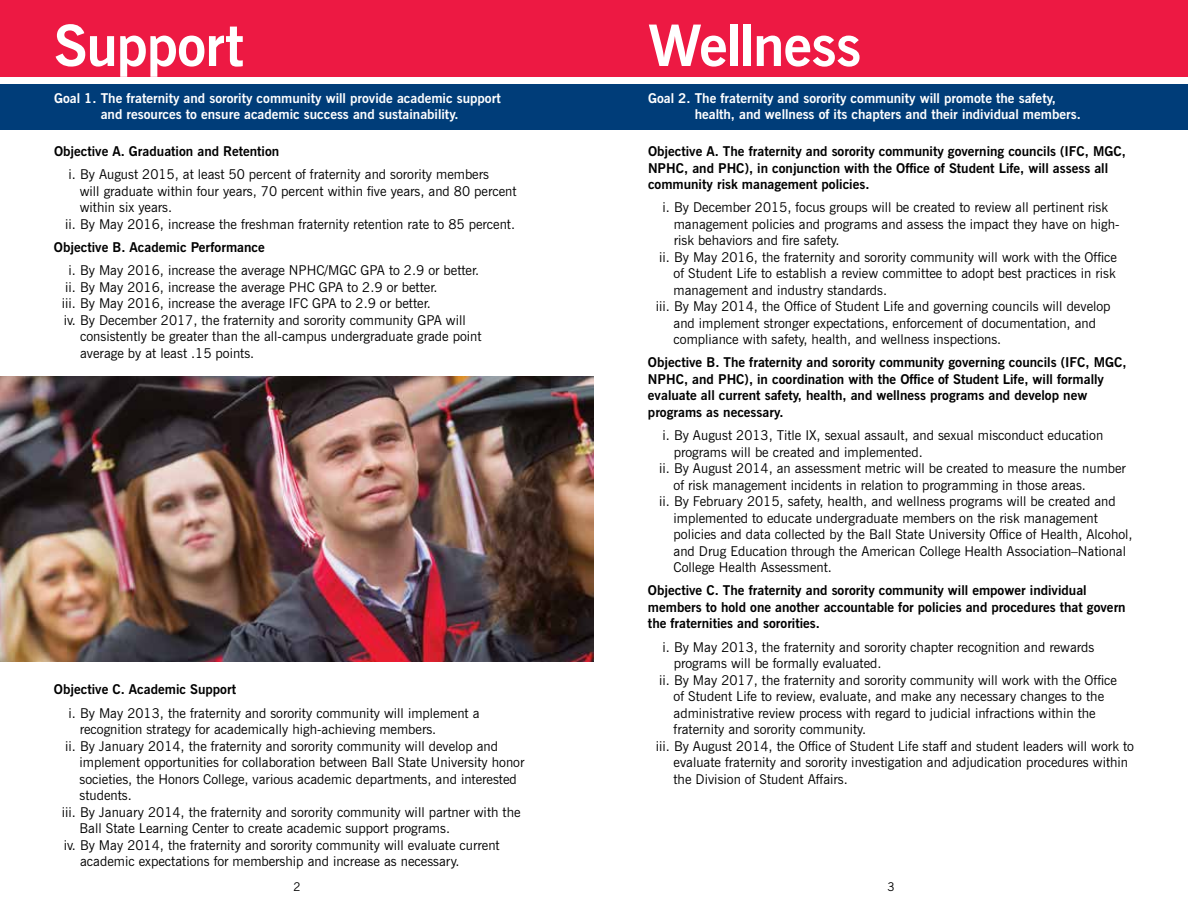
<style>
.page{position:relative;width:1188px;height:918px;background:#fff}
.page>*{position:absolute;margin:0;border:0;box-sizing:border-box;transform-origin:0 0}
.t1{font:700 57px "News Gothic BT";letter-spacing:-.015em;color:#fff}
.t2{font:13.5px "News Gothic BT";color:#000}
.t3{font:700 13.5px/16.5px "News Gothic BT";color:#000}
.t4{font:700 13.5px/16.5px "News Gothic BT";color:#fff;text-align:center}
.t5{font:12px "News Gothic BT";color:#000}
</style>
<div class="page">
<div style="left:0;top:0;width:594px;height:77px;background:#ed1943"></div>
<div style="left:594px;top:0;width:594px;height:77px;background:#ed1943"></div>
<div style="left:0;top:84px;width:594px;height:46px;background:#003d79"></div>
<img style="left:0;top:377px;width:594px;height:285px">
<div style="left:594px;top:84px;width:594px;height:46px;background:#003d79"></div>
<h1 class="t1" style="left:54px;top:11px;width:191px">Support</h1>
<p class="t4" style="left:54px;top:90px;width:448px">Goal 1. The fraternity and sorority community will provide academic support and resources to ensure academic success and sustainability.</p>
<p class="t3" style="left:54px;top:143px;width:227px">Objective A. Graduation and Retention</p>
<p class="t2" style="left:69px;top:166px;width:422px">i. By August 2015, at least 50 percent of fraternity and sorority members</p>
<p class="t2" style="left:80px;top:183px;width:438px">will graduate within four years, 70 percent within five years, and 80 percent</p>
<p class="t2" style="left:80px;top:199px;width:94px">within six years.</p>
<p class="t2" style="left:65px;top:216px;width:451px">ii. By May 2016, increase the freshman fraternity retention rate to 85 percent.</p>
<p class="t3" style="left:54px;top:239px;width:212px">Objective B. Academic Performance</p>
<p class="t2" style="left:69px;top:262px;width:412px">i. By May 2016, increase the average NPHC/MGC GPA to 2.9 or better.</p>
<p class="t2" style="left:65px;top:279px;width:374px">ii. By May 2016, increase the average PHC GPA to 2.9 or better.</p>
<p class="t2" style="left:62px;top:295px;width:370px">iii. By May 2016, increase the average IFC GPA to 2.9 or better.</p>
<p class="t2" style="left:64px;top:312px;width:404px">iv. By December 2017, the fraternity and sorority community GPA will</p>
<p class="t2" style="left:80px;top:328px;width:403px">consistently be greater than the all-campus undergraduate grade point</p>
<p class="t2" style="left:80px;top:345px;width:176px">average by at least .15 points.</p>
<p class="t3" style="left:54px;top:681px;width:184px">Objective C. Academic Support</p>
<p class="t2" style="left:69px;top:705px;width:412px">i. By May 2013, the fraternity and sorority community will implement a</p>
<p class="t2" style="left:80px;top:721px;width:358px">recognition strategy for academically high-achieving members.</p>
<p class="t2" style="left:65px;top:738px;width:434px">ii. By January 2014, the fraternity and sorority community will develop and</p>
<p class="t2" style="left:80px;top:754px;width:446px">implement opportunities for collaboration between Ball State University honor</p>
<p class="t2" style="left:80px;top:771px;width:439px">societies, the Honors College, various academic departments, and interested</p>
<p class="t2" style="left:80px;top:787px;width:54px">students.</p>
<p class="t2" style="left:62px;top:804px;width:460px">iii. By January 2014, the fraternity and sorority community will partner with the</p>
<p class="t2" style="left:80px;top:820px;width:372px">Ball State Learning Center to create academic support programs.</p>
<p class="t2" style="left:64px;top:837px;width:438px">iv. By May 2014, the fraternity and sorority community will evaluate current</p>
<p class="t2" style="left:80px;top:853px;width:381px">academic expectations for membership and increase as necessary.</p>
<h1 class="t1" style="left:648px;top:11px;width:215px">Wellness</h1>
<p class="t4" style="left:695px;top:90px;width:388px;text-align:left;text-indent:-47px">Goal 2. The fraternity and sorority community will promote the safety, health, and wellness of its chapters and their individual members.</p>
<p class="t3" style="left:648px;top:143px;width:480px">Objective A. The fraternity and sorority community governing councils (IFC, MGC,<br>NPHC, and PHC), in conjunction with the Office of Student Life, will assess all community risk management policies.</p>
<p class="t2" style="left:663px;top:199px;width:447px">i. By December 2015, focus groups will be created to review all pertinent risk</p>
<p class="t2" style="left:674px;top:216px;width:447px">management policies and programs and assess the impact they have on high-</p>
<p class="t2" style="left:674px;top:232px;width:167px">risk behaviors and fire safety.</p>
<p class="t2" style="left:659px;top:249px;width:459px">ii. By May 2016, the fraternity and sorority community will work with the Office</p>
<p class="t2" style="left:674px;top:265px;width:443px">of Student Life to establish a review committee to adopt best practices in risk</p>
<p class="t2" style="left:674px;top:282px;width:215px">management and industry standards.</p>
<p class="t2" style="left:656px;top:298px;width:456px">iii. By May 2014, the Office of Student Life and governing councils will develop</p>
<p class="t2" style="left:674px;top:315px;width:424px">and implement stronger expectations, enforcement of documentation, and</p>
<p class="t2" style="left:674px;top:331px;width:329px">compliance with safety, health, and wellness inspections.</p>
<p class="t3" style="left:648px;top:354px;width:480px">Objective B. The fraternity and sorority community governing councils (IFC, MGC, NPHC, and PHC), in coordination with the Office of Student Life, will formally evaluate all current safety, health, and wellness programs and develop new programs as necessary.</p>
<p class="t2" style="left:663px;top:427px;width:442px">i. By August 2013, Title IX, sexual assault, and sexual misconduct education</p>
<p class="t2" style="left:674px;top:444px;width:251px">programs will be created and implemented.</p>
<p class="t2" style="left:659px;top:460px;width:468px">ii. By August 2014, an assessment metric will be created to measure the number</p>
<p class="t2" style="left:674px;top:477px;width:414px">of risk management incidents in relation to programming in those areas.</p>
<p class="t2" style="left:659px;top:493px;width:458px">ii. By February 2015, safety, health, and wellness programs will be created and</p>
<p class="t2" style="left:674px;top:510px;width:426px">implemented to educate undergraduate members on the risk management</p>
<p class="t2" style="left:674px;top:526px;width:461px">policies and data collected by the Ball State University Office of Health, Alcohol,</p>
<p class="t2" style="left:674px;top:543px;width:454px">and Drug Education through the American College Health Association–National</p>
<p class="t2" style="left:674px;top:559px;width:160px">College Health Assessment.</p>
<p class="t3" style="left:648px;top:582px;width:479px">Objective C. The fraternity and sorority community will empower individual members to hold one another accountable for policies and procedures that govern the fraternities and sororities.</p>
<p class="t2" style="left:663px;top:639px;width:433px">i. By May 2013, the fraternity and sorority chapter recognition and rewards</p>
<p class="t2" style="left:674px;top:655px;width:209px">programs will be formally evaluated.</p>
<p class="t2" style="left:659px;top:672px;width:459px">ii. By May 2017, the fraternity and sorority community will work with the Office</p>
<p class="t2" style="left:674px;top:688px;width:432px">of Student Life to review, evaluate, and make any necessary changes to the</p>
<p class="t2" style="left:674px;top:705px;width:424px">administrative review process with regard to judicial infractions within the</p>
<p class="t2" style="left:674px;top:721px;width:194px">fraternity and sorority community.</p>
<p class="t2" style="left:656px;top:738px;width:480px">iii. By August 2014, the Office of Student Life staff and student leaders will work to</p>
<p class="t2" style="left:674px;top:754px;width:456px">evaluate fraternity and sorority investigation and adjudication procedures within</p>
<p class="t2" style="left:674px;top:771px;width:176px">the Division of Student Affairs.</p>
<p class="t5" style="left:293px;top:879px;width:9px">2</p>
<p class="t5" style="left:887px;top:879px;width:9px">3</p>
</div>
